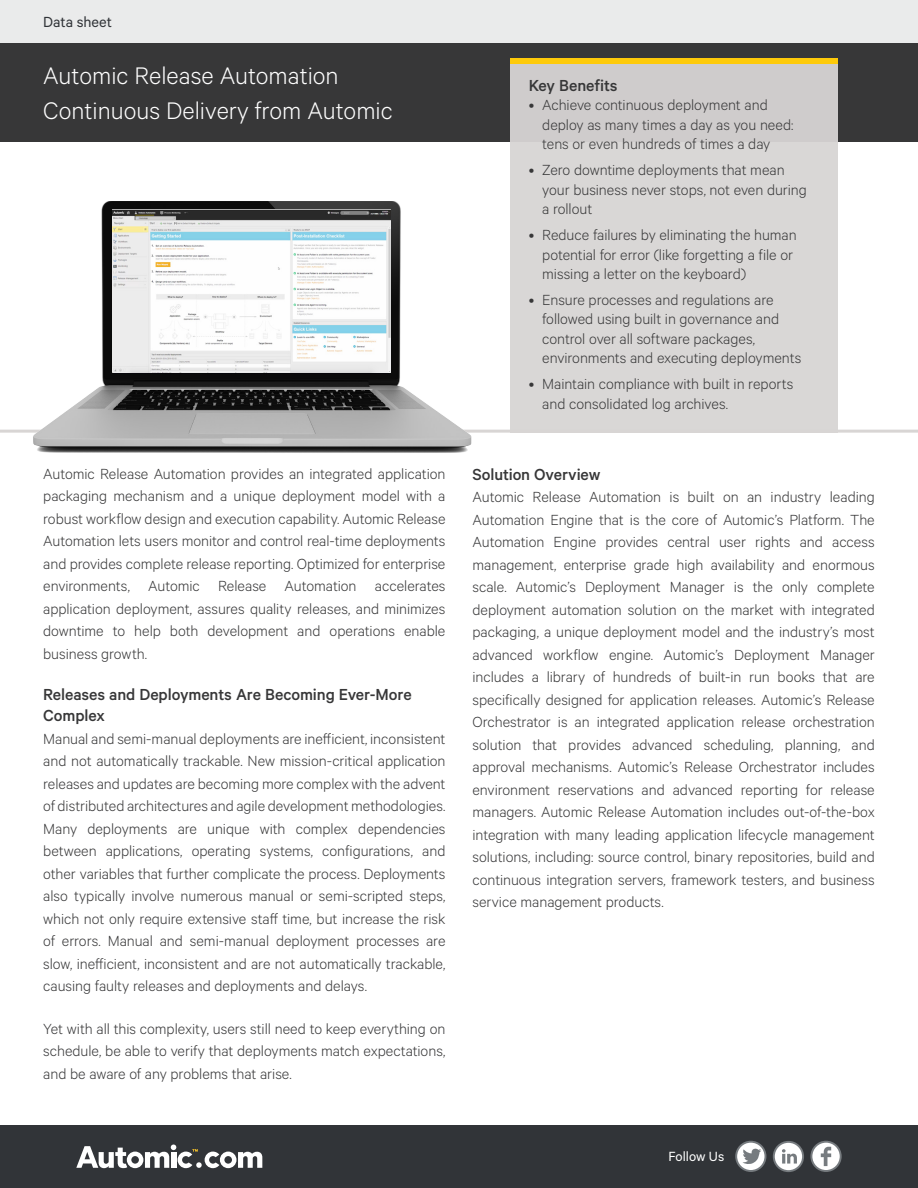
<style>
.page{position:relative;width:918px;height:1188px;background:#fff}
.page>*{position:absolute;margin:0;border:0;box-sizing:border-box;transform-origin:0 0}
.DS_Title__Main{font:300 27px "Calibre";color:#fff}
.Chapter_Heading{font:500 18px/21px "Calibre";letter-spacing:-.005em;color:#373738}
.Body_Text{font:300 16.5px/22.5px "Calibre";color:#373738}
.t1{font:16.5px "Calibre";color:#313438}
.t2{font:15px "Calibre";color:#fff}
</style>
<div class="page">
<div style="left:0;top:0;width:918px;height:43px;background:#eaebeb"></div>
<div style="left:0;top:1125px;width:918px;height:63px;background:#313438"></div>
<div style="left:774px;top:1142px;width:29px;height:29px;background:#fff;border-radius:50%"></div>
<div style="left:773px;top:1141px;width:31px;height:31px;border:2px solid #767b7f;border-radius:50%"></div>
<svg style="left:782px;top:1149px;width:15px;height:15px"></svg>
<svg style="left:736px;top:1142px;width:29px;height:29px"></svg>
<div style="left:735px;top:1141px;width:31px;height:31px;border:2px solid #767b7f;border-radius:50%"></div>
<svg style="left:742px;top:1148px;width:19px;height:17px"></svg>
<svg style="left:811px;top:1142px;width:30px;height:29px"></svg>
<div style="left:810px;top:1141px;width:32px;height:31px;border:2px solid #767b7f;border-radius:50%"></div>
<svg style="left:821px;top:1147px;width:10px;height:19px"></svg>
<svg style="left:76px;top:1145px;width:186px;height:23px"></svg>
<div style="left:0;top:44px;width:918px;height:98px;background:#373738"></div>
<div style="left:510px;top:61px;width:327px;height:372px;background:#d8d5d4"></div>
<div style="left:510px;top:58px;width:327px;height:6px;background:#feca0a"></div>
<hr style="left:0;top:430px;width:918px;height:3px;background:#d8d5d4">
<img style="left:0;top:201px;width:509px;height:252px">
<img style="left:112px;top:210px;width:279px;height:162px">
<p class="t1" style="left:43px;top:12px;width:70px">Data sheet</p>
<p class="DS_Title__Main" style="left:43px;top:60px;width:297px">Automic Release Automation</p>
<p class="DS_Title__Main" style="left:43px;top:95px;width:351px">Continuous Delivery from Automic</p>
<p class="Body_Text" style="left:43px;top:462px;width:404px;text-align:justify">Automic Release Automation provides an integrated application packaging mechanism and a unique deployment model with a robust workflow design and execution capability. Automic Release Automation lets users monitor and control real-time deployments and provides complete release reporting. Optimized for enterprise environments, Automic Release Automation accelerates application deployment, assures quality releases, and minimizes downtime to help both development and operations enable business growth.</p>
<p class="Chapter_Heading" style="left:43px;top:684px;width:370px">Releases and Deployments Are Becoming Ever-More<br>Complex</p>
<p class="Body_Text" style="left:43px;top:727px;width:404px;text-align:justify">Manual and semi-manual deployments are inefficient, inconsistent and not automatically trackable. New mission-critical application releases and updates are becoming more complex with the advent of distributed architectures and agile development methodologies.<br>Many deployments are unique with complex dependencies between applications, operating systems, configurations, and other variables that further complicate the process. Deployments also typically involve numerous manual or semi-scripted steps, which not only require extensive staff time, but increase the risk of errors. Manual and semi-manual deployment processes are slow, inefficient, inconsistent and are not automatically trackable, causing faulty releases and deployments and delays.</p>
<p class="Body_Text" style="left:43px;top:1017px;width:404px;text-align:justify">Yet with all this complexity, users still need to keep everything on schedule, be able to verify that deployments match expectations, and be aware of any problems that arise.</p>
<p class="Chapter_Heading" style="left:529px;top:74px;width:90px">Key Benefits</p>
<p class="Body_Text" style="left:542px;top:95px;width:253px;line-height:19.5px;text-indent:-14px">• Achieve continuous deployment and deploy as many times a day as you need: tens or even hundreds of times a day</p>
<p class="Body_Text" style="left:542px;top:160px;width:266px;line-height:19.5px;text-indent:-14px">• Zero downtime deployments that mean your business never stops, not even during a rollout</p>
<p class="Body_Text" style="left:542px;top:224px;width:256px;line-height:19.5px;text-indent:-14px">• Reduce failures by eliminating the human potential for error (like forgetting a file or missing a letter on the keyboard)</p>
<p class="Body_Text" style="left:542px;top:289px;width:261px;line-height:19.5px;text-indent:-14px">• Ensure processes and regulations are followed using built in governance and control over all software packages, environments and executing deployments</p>
<p class="Body_Text" style="left:542px;top:374px;width:253px;line-height:19.5px;text-indent:-14px">• Maintain compliance with built in reports and consolidated log archives.</p>
<p class="Chapter_Heading" style="left:472px;top:463px;width:129px">Solution Overview</p>
<p class="Body_Text" style="left:472px;top:485px;width:404px;text-align:justify">Automic Release Automation is built on an industry leading Automation Engine that is the core of Automic’s Platform. The Automation Engine provides central user rights and access management, enterprise grade high availability and enormous scale. Automic’s Deployment Manager is the only complete deployment automation solution on the market with integrated packaging, a unique deployment model and the industry’s most advanced workflow engine. Automic’s Deployment Manager includes a library of hundreds of built-in run books that are specifically designed for application releases. Automic’s Release Orchestrator is an integrated application release orchestration solution that provides advanced scheduling, planning, and approval mechanisms. Automic’s Release Orchestrator includes environment reservations and advanced reporting for release managers. Automic Release Automation includes out-of-the-box integration with many leading application lifecycle management solutions, including: source control, binary repositories, build and continuous integration servers, framework testers, and business service management products.</p>
<p class="t2" style="left:668px;top:1148px;width:57px">Follow Us</p>
</div>
